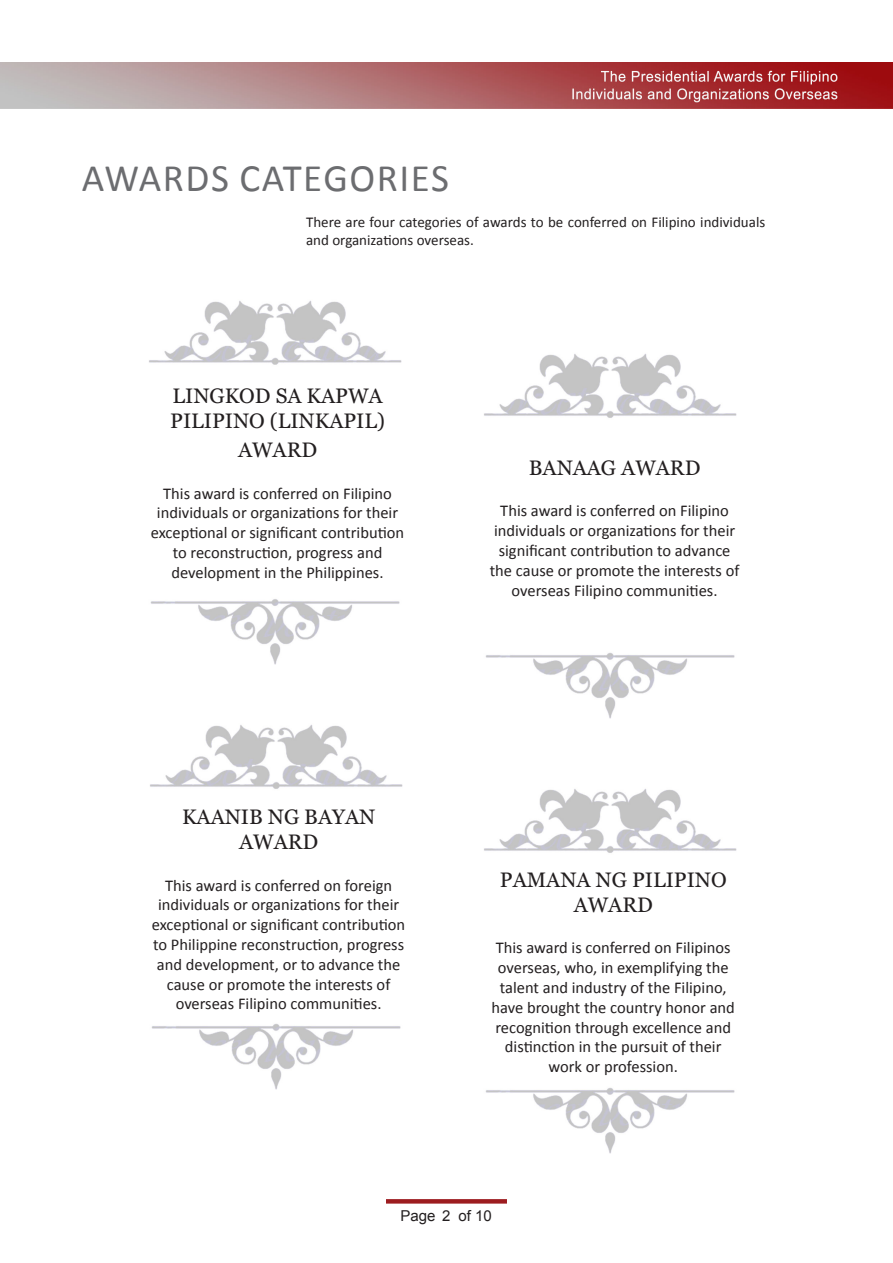
<style>
.page{position:relative;width:893px;height:1263px;background:#fff}
.page>*{position:absolute;margin:0;border:0;box-sizing:border-box;transform-origin:0 0}
.t1{font:39px "Calibri";color:#6c6d70}
.t2{font:21px/25.2px "Georgia";color:#231f20;text-align:center}
.t3{font:16.5px/19.8px "Calibri";color:#231f20;text-align:center}
.t4{font:15px/18px "Calibri";color:#231f20}
.t5{font:15px "Arial";color:#231f20}
</style>
<div class="page">
<svg style="left:386px;top:1199px;width:121px;height:4px"></svg>
<img style="left:0;top:63px;width:893px;height:45px">
<img style="left:149px;top:300px;width:253px;height:365px">
<img style="left:484px;top:354px;width:253px;height:365px">
<img style="left:150px;top:725px;width:253px;height:365px">
<img style="left:484px;top:789px;width:253px;height:365px">
<h1 class="t1" style="left:82px;top:154px;width:81px">awards</h1>
<h1 class="t1" style="left:239px;top:154px;width:22px">categories</h1>
<p class="t4" style="left:306px;top:213px;width:461px">There are four categories of awards to be conferred on Filipino individuals and organizations overseas.</p>
<p class="t2" style="left:170px;top:384px;width:216px;text-align:left">LINGKOD SA KAPWA<br>PILIPINO (LINKAPIL)</p>
<p class="t2" style="left:238px;top:438px;width:81px">AWARD</p>
<p class="t3" style="left:151px;top:483px;width:255px">This award is conferred on Filipino individuals or organizations for their exceptional or significant contribution to reconstruction, progress and development in the Philippines.</p>
<p class="t2" style="left:529px;top:456px;width:173px">BANAAG AWARD</p>
<p class="t3" style="left:490px;top:501px;width:251px">This award is conferred on Filipino individuals or organizations for their significant contribution to advance the cause or promote the interests of overseas Filipino communities.</p>
<p class="t2" style="left:182px;top:804px;width:195px">KAANIB NG BAYAN<br>AWARD</p>
<p class="t3" style="left:152px;top:875px;width:255px">This award is conferred on foreign individuals or organizations for their exceptional or significant contribution to Philippine reconstruction, progress and development, or to advance the cause or promote the interests of overseas Filipino communities.</p>
<p class="t2" style="left:500px;top:867px;width:228px">PAMANA NG PILIPINO<br>AWARD</p>
<p class="t3" style="left:491px;top:938px;width:245px">This award is conferred on Filipinos overseas, who, in exemplifying the talent and industry of the Filipino, have brought the country honor and recognition through excellence and distinction in the pursuit of their work or profession.</p>
<p class="t5" style="left:401px;top:1207px;width:93px">Page 2 of 10</p>
</div>
